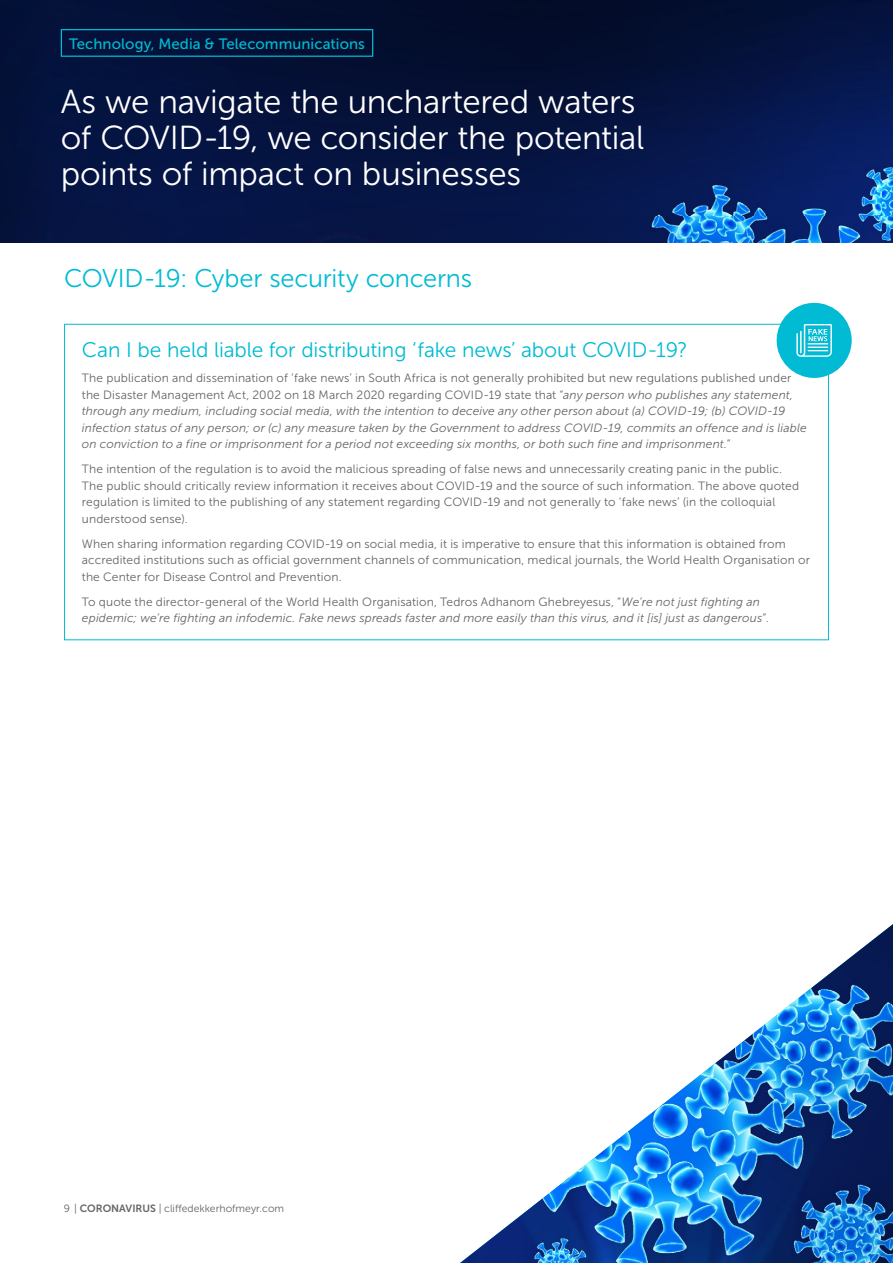
<style>
.page{position:relative;width:893px;height:1263px;background:#fff}
.page>*{position:absolute;margin:0;border:0;box-sizing:border-box;transform-origin:0 0}
.t1{font:33.15px/36px "Museo Sans 300";letter-spacing:-.01em;color:#fff}
.t2{font:25.5px "Museo Sans 300";letter-spacing:-.01em;color:#00bbd3}
.t3{font:21px "Museo Sans 300";letter-spacing:-.01em;color:#00bbd3}
.t4{font:15px "Museo Sans 500";letter-spacing:.005em;color:#00bbd3}
.t5{font:italic 12px/16.5px "Museo Sans 300";letter-spacing:.01em;color:#636466}
.t6{font:12px/16.5px "Museo Sans 300";letter-spacing:.01em;color:#636466}
.t7{font:10.5px "Museo Sans 300";color:#636466}
.s1{font-style:normal}
.s2{font-family:"Museo Sans 700"}
</style>
<div class="page">
<img style="left:569px;top:1004px;width:324px;height:259px">
<img style="left:460px;top:1177px;width:109px;height:86px">
<img style="left:791px;top:924px;width:102px;height:80px">
<img style="left:0;top:0;width:893px;height:242px">
<div style="left:61px;top:29px;width:312px;height:28px;border:1px solid #00bbd3"></div>
<div style="left:777px;top:303px;width:75px;height:75px;background:#00bbd3;border-radius:50%"></div>
<svg style="left:796px;top:324px;width:36px;height:33px"></svg>
<p class="t4" style="left:69px;top:35px;width:297px">Technology, Media &amp; Telecommunications</p>
<h1 class="t1" style="left:61px;top:84px;width:585px">As we navigate the unchartered waters of COVID-19, we consider the potential points of impact on businesses</h1>
<h2 class="t2" style="left:64px;top:265px;width:409px">COVID-19: Cyber security concerns</h2>
<h3 class="t3" style="left:82px;top:339px;width:607px">Can I be held liable for distributing ‘fake news’ about COVID-19?</h3>
<p class="t5" style="left:82px;top:370px;width:726px"><span class="s1">The publication and dissemination of ‘fake news’ in South Africa is not generally prohibited but new regulations published under the Disaster Management Act, 2002 on 18 March 2020 regarding COVID-19 state that “</span>any person who publishes any statement, through any medium, including social media, with the intention to deceive any other person about (a) COVID-19; (b) COVID-19 infection status of any person; or (c) any measure taken by the Government to address COVID-19, commits an offence and is liable on conviction to a fine or imprisonment for a period not exceeding six months, or both such fine and imprisonment.<span class="s1">”</span></p>
<p class="t6" style="left:82px;top:461px;width:719px">The intention of the regulation is to avoid the malicious spreading of false news and unnecessarily creating panic in the public.<br>The public should critically review information it receives about COVID-19 and the source of such information. The above quoted regulation is limited to the publishing of any statement regarding COVID-19 and not generally to ‘fake news’ (in the colloquial understood sense).</p>
<p class="t6" style="left:82px;top:536px;width:730px">When sharing information regarding COVID-19 on social media, it is imperative to ensure that this information is obtained from accredited institutions such as official government channels of communication, medical journals, the World Health Organisation or the Center for Disease Control and Prevention.</p>
<p class="t5" style="left:82px;top:594px;width:688px"><span class="s1">To quote the director-general of the World Health Organisation, Tedros Adhanom Ghebreyesus, “</span>We’re not just fighting an epidemic; we’re fighting an infodemic. Fake news spreads faster and more easily than this virus, and it [is] just as dangerous<span class="s1">”.</span></p>
<p class="t7" style="left:64px;top:1203px;width:222px">9 | <span class="s2">CORONAVIRUS</span> | cliffedekkerhofmeyr.com</p>
</div>
